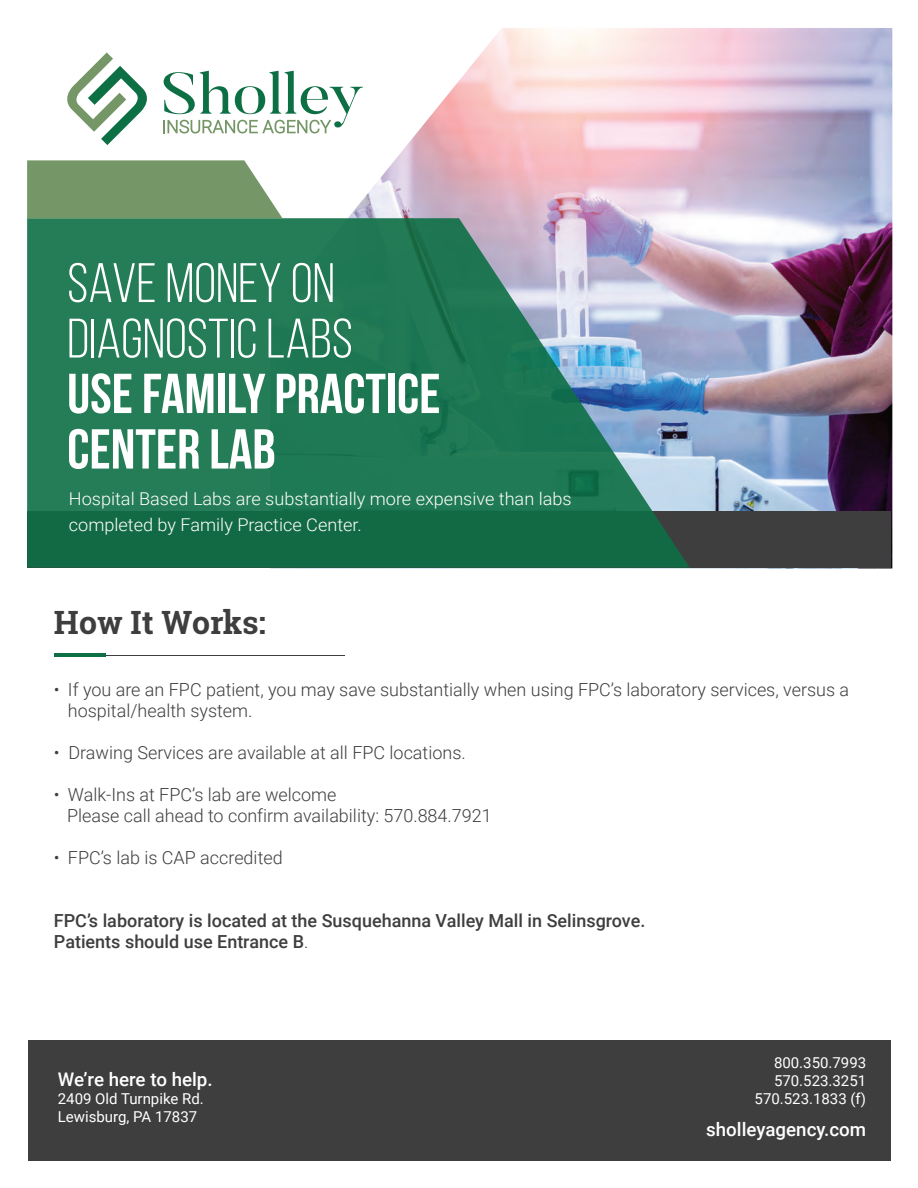
<style>
.page{position:relative;width:918px;height:1188px;background:#fff}
.page>*{position:absolute;margin:0;border:0;box-sizing:border-box;transform-origin:0 0}
.t1{font:58.2px "Butler";color:#0d6f44;scale:1.13 1}
.t2{font:700 56.1px/55.5px "Bebas Neue";color:#fff}
.t3{font:55.5px/55.5px "Bebas Neue";color:#fff}
.t4{font:700 32.1px "Roboto Slab";color:#3e3e3f}
.t5{font:500 18.75px "Roboto";color:#fff}
.t6{font:300 18px/21px "Roboto";color:#3e3e3f}
.t7{font:500 18px/21px "Roboto";color:#3e3e3f}
.t8{font:300 17.7px/25.7px "Roboto";color:#fff}
.t9{font:15px/18px "Roboto";color:#fff}
.s1{font-weight:300}
</style>
<div class="page">
<img style="left:272px;top:28px;width:620px;height:540px">
<div style="left:27px;top:511px;width:864px;height:57px;background:#3e3e3f"></div>
<svg style="left:27px;top:218px;width:663px;height:350px;background:#368167"></svg>
<svg style="left:27px;top:160px;width:255px;height:58px;background:#7f9e73"></svg>
<div style="left:29px;top:1041px;width:862px;height:120px;background:#3e3e3f"></div>
<hr style="left:54px;top:655px;width:290px;height:1px;background:#3e3e3f">
<hr style="left:54px;top:654px;width:51px;height:3px;background:#0d6f44">
<svg style="left:163px;top:120px;width:168px;height:13px"></svg>
<svg style="left:67px;top:52px;width:80px;height:93px"></svg>
<h1 class="t1" style="left:161px;top:57px;width:181px">Sholley</h1>
<h3 class="t3" style="left:67px;top:255px;width:287px">SAVE MONEY ON<br>DIAGNOSTIC LABS</h3>
<h2 class="t2" style="left:67px;top:365px;width:375px">USE FAMILY PRACTICE<br>CENTER LAB</h2>
<p class="t8" style="left:69px;top:485px;width:504px">Hospital Based Labs are substantially more expensive than labs completed by Family Practice Center.</p>
<h3 class="t4" style="left:54px;top:600px;width:213px">How It Works:</h3>
<p class="t6" style="left:68px;top:679px;width:783px;text-indent:-14px">• If you are an FPC patient, you may save substantially when using FPC’s laboratory services, versus a hospital/health system.</p>
<p class="t6" style="left:54px;top:741px;width:413px">• Drawing Services are available at all FPC locations.</p>
<p class="t6" style="left:67px;top:783px;width:426px;text-indent:-13px">• Walk-Ins at FPC’s lab are welcome<br>Please call ahead to confirm availability: 570.884.7921</p>
<p class="t6" style="left:54px;top:846px;width:230px">• FPC’s lab is CAP accredited</p>
<p class="t7" style="left:54px;top:909px;width:593px">FPC’s laboratory is located at the Susquehanna Valley Mall in Selinsgrove.<br>Patients should use Entrance B<span class="s1">.</span></p>
<p class="t5" style="left:58px;top:1066px;width:156px">We’re here to help.</p>
<p class="t9" style="left:58px;top:1089px;width:147px">2409 Old Turnpike Rd.<br>Lewisburg, PA 17837</p>
<p class="t9" style="left:755px;top:1053px;width:113px;text-align:right">800.350.7993<br>570.523.3251<br>570.523.1833 (f)</p>
<p class="t5" style="left:706px;top:1117px;width:161px">sholleyagency.com</p>
</div>
